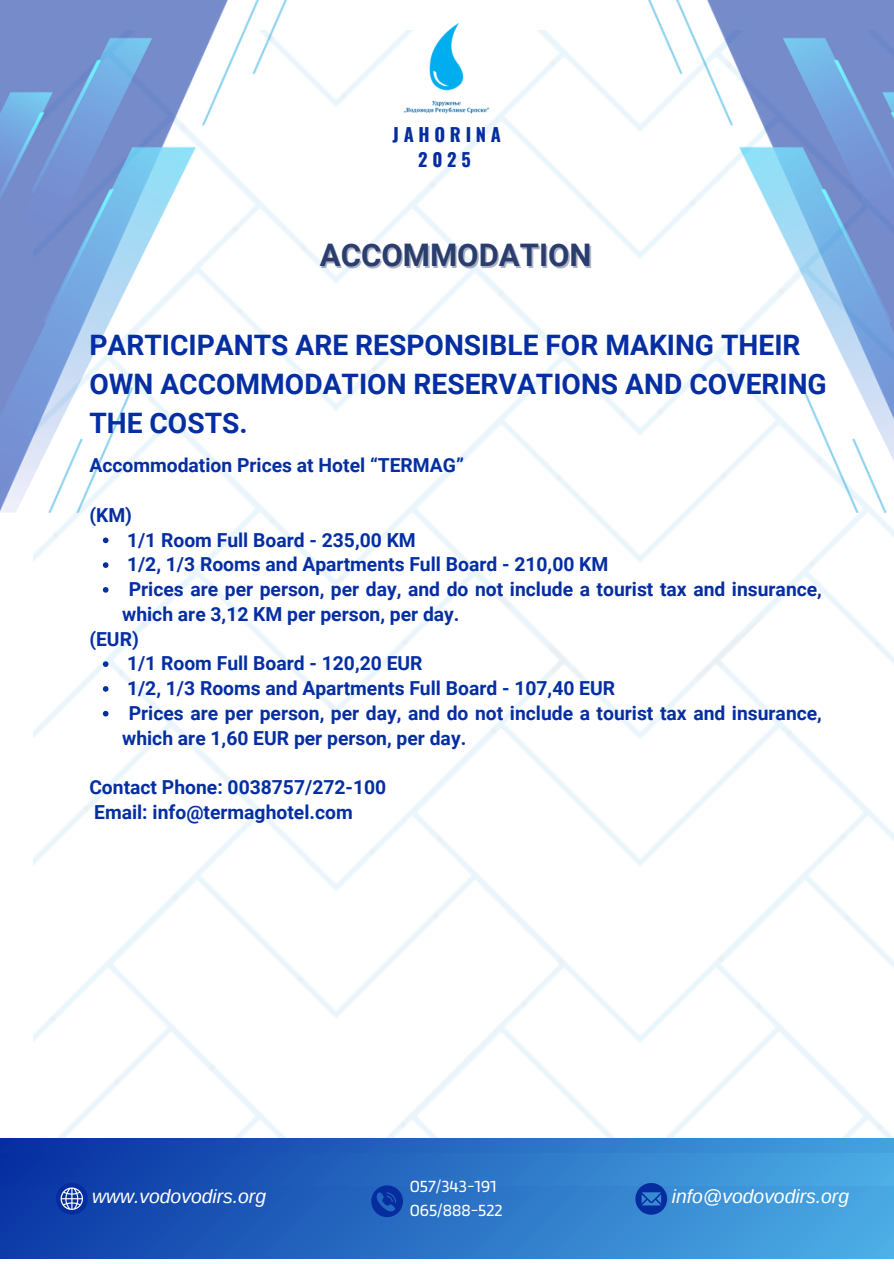
<style>
.page{position:relative;width:894px;height:1264px;background:#fff}
.page>*{position:absolute;margin:0;border:0;box-sizing:border-box;transform-origin:0 0}
.t1{font:700 31.05px "Roboto";color:#2b3d6c}
.t2{font:700 28.2px/39.3px "Roboto";color:#042ea2}
.t3{font:700 19.35px/24.8px "Roboto";color:#042ea2}
.t4{font:italic 19.35px "Arimo";color:#fff}
.t5{font:700 18.3px/25.5px "Oswald";letter-spacing:.255em;color:#052da0;text-align:center}
.t6{font:17.85px "Blinker";color:#fff}
</style>
<div class="page">
<img style="left:34px;top:30px;width:859px;height:1108px">
<svg style="left:156px;top:790px;width:29px;height:28px"></svg>
<img style="left:648px;top:0;width:245px;height:512px">
<img style="left:0;top:0;width:286px;height:512px">
<div style="left:0;top:1138px;width:893px;height:120px;background:linear-gradient(to right,#0a36a5,#4aabe4)"></div>
<div style="left:0;top:1153px;width:893px;height:32px;background:linear-gradient(to right,#062fa1,#4caee5)"></div>
<svg style="left:635px;top:1182px;width:32px;height:32px"></svg>
<svg style="left:56px;top:1182px;width:32px;height:32px"></svg>
<svg style="left:371px;top:1185px;width:32px;height:32px"></svg>
<svg style="left:103px;top:537px;width:5px;height:6px"></svg>
<svg style="left:103px;top:562px;width:5px;height:6px"></svg>
<svg style="left:103px;top:587px;width:5px;height:5px"></svg>
<svg style="left:103px;top:661px;width:5px;height:6px"></svg>
<svg style="left:103px;top:686px;width:5px;height:5px"></svg>
<svg style="left:103px;top:711px;width:5px;height:5px"></svg>
<img style="left:391px;top:22px;width:111px;height:125px">
<h3 class="t5" style="left:392px;top:121px;width:110px">JAHORINA<br>2025</h3>
<h2 class="t1" style="left:320px;top:238px;width:273px">ACCOMMODATION</h2>
<h1 class="t2" style="left:89px;top:325px;width:738px">PARTICIPANTS ARE RESPONSIBLE FOR MAKING THEIR<br>OWN ACCOMMODATION RESERVATIONS AND COVERING<br>THE COSTS.</h1>
<h1 class="t3" style="left:89px;top:453px;width:376px">Accommodation Prices at Hotel “TERMAG”</h1>
<h3 class="t3" style="left:89px;top:503px;width:44px">(KM)</h3>
<h2 class="t3" style="left:127px;top:527px;width:290px">1/1 Room Full Board - 235,00 KM</h2>
<p class="t3" style="left:127px;top:552px;width:483px">1/2, 1/3 Rooms and Apartments Full Board - 210,00 KM</p>
<p class="t3" style="left:122px;top:577px;width:701px;text-indent:7px">Prices are per person, per day, and do not include a tourist tax and insurance, which are 3,12 KM per person, per day.</p>
<p class="t3" style="left:89px;top:626px;width:51px">(EUR)</p>
<h2 class="t3" style="left:127px;top:651px;width:297px">1/1 Room Full Board - 120,20 EUR</h2>
<p class="t3" style="left:127px;top:676px;width:489px">1/2, 1/3 Rooms and Apartments Full Board - 107,40 EUR</p>
<p class="t3" style="left:122px;top:701px;width:701px;text-indent:7px">Prices are per person, per day, and do not include a tourist tax and insurance, which are 1,60 EUR per person, per day.</p>
<p class="t3" style="left:89px;top:775px;width:298px">Contact Phone: 0038757/272-100<br>Email: info@termaghotel.com</p>
<p class="t6" style="left:409px;top:1174px;width:88px">057/343-191</p>
<p class="t6" style="left:409px;top:1199px;width:94px">065/888-522</p>
<p class="t4" style="left:92px;top:1185px;width:175px">www.vodovodirs.org</p>
<p class="t4" style="left:671px;top:1185px;width:179px">info@vodovodirs.org</p>
</div>
